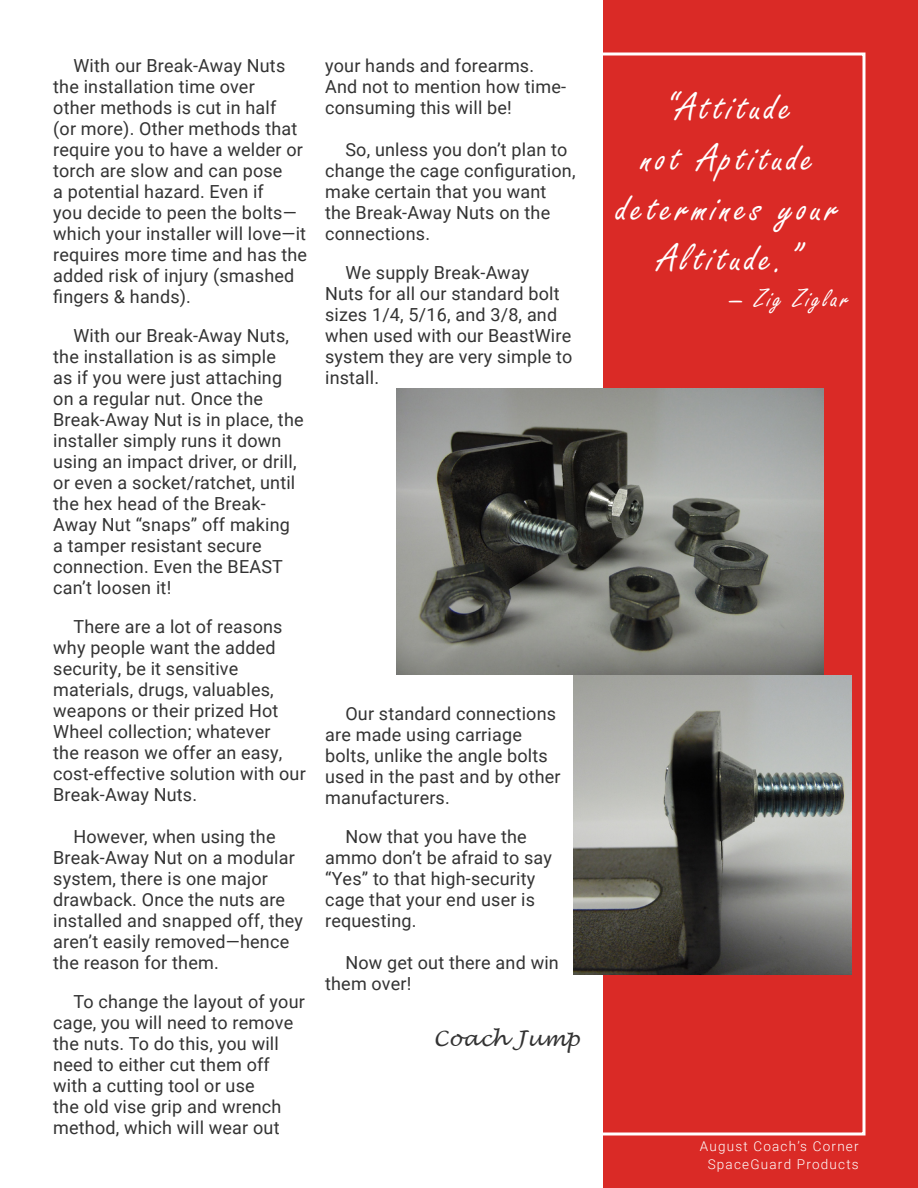
<style>
.page{position:relative;width:918px;height:1188px;background:#da2a26}
.page>*{position:absolute;margin:0;border:0;box-sizing:border-box;transform-origin:0 0}
.t1{font:42px/50.4px "Freestyle Script";letter-spacing:.09em;color:#fff;text-align:center}
.t2{font:27px "Freestyle Script";letter-spacing:.09em;color:#fff}
.t3{font:italic 21px "Lucida Handwriting";letter-spacing:.01em;color:#333}
.t4{font:18px/21px "Roboto";letter-spacing:.01em;color:#333}
.t5{font:300 13.5px "Roboto";letter-spacing:.09em;color:#fff}
</style>
<div class="page">
<div style="left:0;top:0;width:603px;height:1188px;background:#fff"></div>
<img style="left:397px;top:388px;width:427px;height:287px">
<img style="left:573px;top:675px;width:279px;height:300px">
<p class="t4" style="left:53px;top:55px;width:255px;text-indent:20px">With our Break-Away Nuts the installation time over<br>other methods is cut in half<br>(or more). Other methods that require you to have a welder or torch are slow and can pose<br>a potential hazard. Even if<br>you decide to peen the bolts— which your installer will love—it requires more time and has the added risk of injury (smashed fingers &amp; hands).</p>
<p class="t4" style="left:53px;top:325px;width:252px;text-indent:20px">With our Break-Away Nuts, the installation is as simple<br>as if you were just attaching on a regular nut. Once the<br>Break-Away Nut is in place, the installer simply runs it down using an impact driver, or drill, or even a socket/ratchet, until the hex head of the Break-<br>Away Nut “snaps” off making a tamper resistant secure connection. Even the BEAST can’t loosen it!</p>
<p class="t4" style="left:53px;top:616px;width:254px;text-indent:20px">There are a lot of reasons why people want the added security, be it sensitive materials, drugs, valuables, weapons or their prized Hot<br>Wheel collection; whatever<br>the reason we offer an easy, cost-effective solution with our<br>Break-Away Nuts.</p>
<p class="t4" style="left:53px;top:826px;width:251px;text-indent:20px">However, when using the<br>Break-Away Nut on a modular system, there is one major drawback. Once the nuts are installed and snapped off, they aren’t easily removed—hence the reason for them.</p>
<p class="t4" style="left:53px;top:991px;width:253px;text-indent:20px">To change the layout of your cage, you will need to remove the nuts. To do this, you will need to either cut them off with a cutting tool or use<br>the old vise grip and wrench method, which will wear out</p>
<p class="t4" style="left:325px;top:55px;width:242px">your hands and forearms.<br>And not to mention how time&shy;consuming this will be!</p>
<p class="t4" style="left:325px;top:139px;width:252px;text-indent:20px">So, unless you don’t plan to change the cage configuration, make certain that you want the Break-Away Nuts on the connections.</p>
<p class="t4" style="left:325px;top:262px;width:249px;text-indent:20px">We supply Break-Away<br>Nuts for all our standard bolt sizes 1/4, 5/16, and 3/8, and when used with our BeastWire system they are very simple to install.</p>
<p class="t4" style="left:325px;top:703px;width:237px;text-indent:20px">Our standard connections are made using carriage bolts, unlike the angle bolts used in the past and by other manufacturers.</p>
<p class="t4" style="left:325px;top:826px;width:228px;text-indent:20px">Now that you have the ammo don’t be afraid to say “Yes” to that high-security cage that your end user is requesting.</p>
<p class="t4" style="left:325px;top:952px;width:235px;text-indent:20px">Now get out there and win them over!</p>
<p class="t3" style="left:434px;top:1025px;width:147px">Coach Jump</p>
<p class="t1" style="left:617px;top:84px;width:223px">“Attitude<br>not Aptitude determines your<br>Altitude.”</p>
<p class="t2" style="left:730px;top:284px;width:121px">— Zig Ziglar</p>
<p class="t5" style="left:700px;top:1137px;width:160px">August Coach’s Corner</p>
<p class="t5" style="left:708px;top:1155px;width:153px">SpaceGuard Products</p>
</div>
